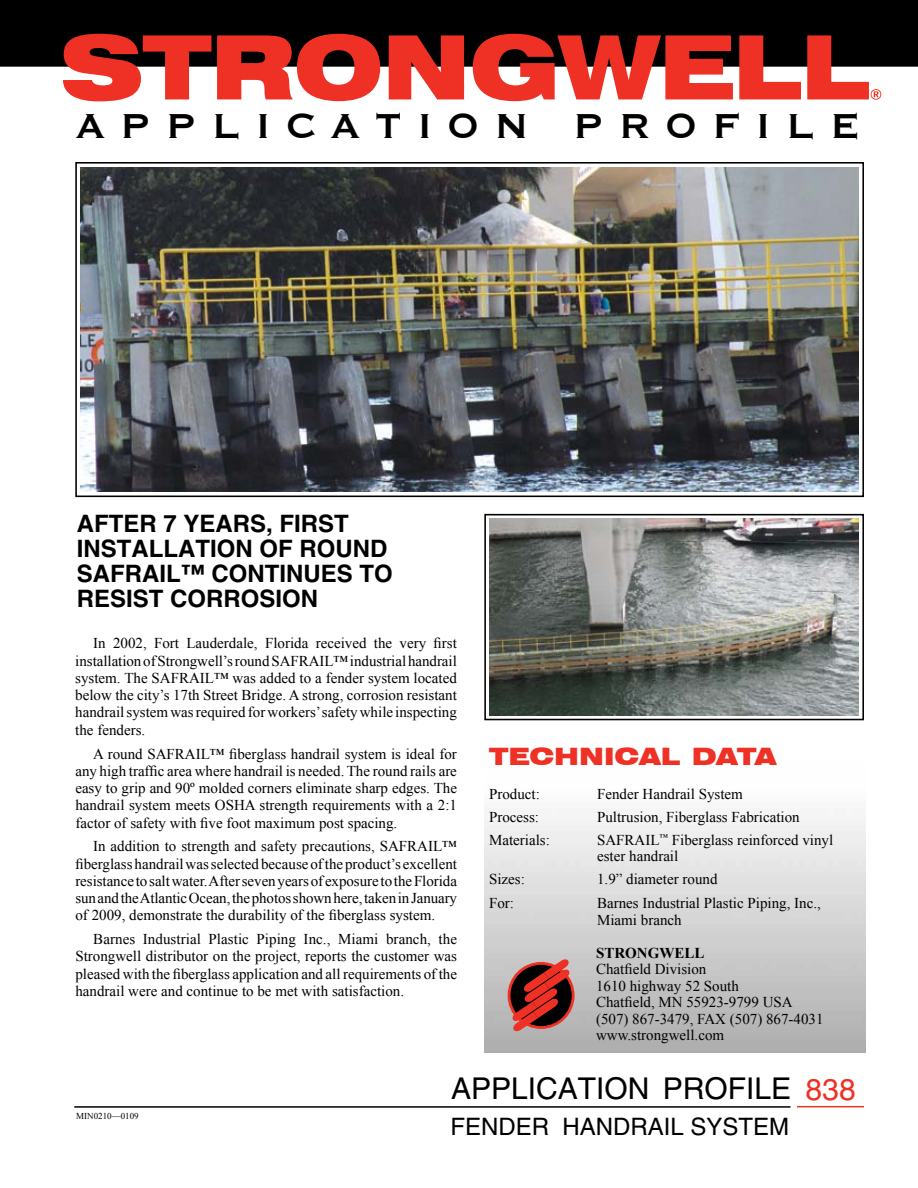
<style>
.page{position:relative;width:918px;height:1188px;background:#fff}
.page>*{position:absolute;margin:0;border:0;box-sizing:border-box;transform-origin:0 0}
.t1{font:700 45px "Copperplate Gothic BT";letter-spacing:.33em;color:#000}
.t2{font:30px "Helvetica";color:#000}
.t3{font:30px "Helvetica";color:#ee3124}
.t4{font:700 24px/24.8px "Helvetica";color:#000}
.t5{font:24px "Helvetica";color:#000}
.t6{font:900 expanded 24px "Swiss 721 BT";color:#ee3124}
.t7{font:15px/17.2px "Times New Roman";color:#000;text-align:justify}
.t8{font:700 15px "Times New Roman";color:#000}
.t9{font:9px "Times New Roman";color:#000}
</style>
<div class="page">
<div style="left:0;top:0;width:918px;height:67px;background:#000"></div>
<hr style="left:74px;top:1106px;width:717px;height:2px;background:#000">
<hr style="left:797px;top:1106px;width:67px;height:1px;background:#ee3124">
<svg style="left:63px;top:34px;width:148px;height:67px"></svg>
<svg style="left:217px;top:34px;width:163px;height:67px;background:#cf4b42"></svg>
<svg style="left:389px;top:35px;width:75px;height:64px;background:#d84036"></svg>
<svg style="left:473px;top:34px;width:260px;height:67px"></svg>
<svg style="left:739px;top:35px;width:62px;height:64px;background:#a74039"></svg>
<svg style="left:807px;top:35px;width:74px;height:65px"></svg>
<img style="left:484px;top:819px;width:381px;height:233px">
<svg style="left:510px;top:957px;width:62px;height:77px;background:#90413c"></svg>
<div style="left:75px;top:162px;width:789px;height:335px;border:2px solid #000"></div>
<img style="left:81px;top:167px;width:778px;height:325px">
<div style="left:484px;top:514px;width:380px;height:206px;border:2px solid #000"></div>
<img style="left:490px;top:518px;width:369px;height:198px">
<h1 class="t1" style="left:76px;top:101px;width:786px">APPLICATION PROFILE</h1>
<h3 class="t4" style="left:77px;top:511px;width:318px">AFTER 7 YEARS, FIRST<br>INSTALLATION OF ROUND<br>SAFRAIL™ CONTINUES TO<br>RESIST CORROSION</h3>
<p class="t7" style="left:75px;top:635px;width:383px;text-indent:18px">In 2002, Fort Lauderdale, Florida received the very first installationofStrongwell’sroundSAFRAIL™industrialhandrail system. The SAFRAIL™ was added to a fender system located below the city’s 17th Street Bridge. A strong, corrosion resistant handrailsystemwasrequired forworkers’safetywhile inspecting the fenders.</p>
<p class="t7" style="left:75px;top:745px;width:383px;text-indent:18px">A round SAFRAIL™ fiberglass handrail system is ideal for any high traffic area where handrail is needed. The round rails are easy to grip and 90º molded corners eliminate sharp edges. The handrail system meets OSHA strength requirements with a 2:1 factor of safety with five foot maximum post spacing.</p>
<p class="t7" style="left:75px;top:837px;width:383px;text-indent:18px">In addition to strength and safety precautions, SAFRAIL™ fiberglass handrailwasselected because ofthe product’s excellent resistance tosaltwater.Aftersevenyearsof exposure totheFlorida sunandtheAtlanticOcean,thephotosshownhere,takeninJanuary of 2009, demonstrate the durability of the fiberglass system.</p>
<p class="t7" style="left:75px;top:930px;width:383px;text-indent:18px">Barnes Industrial Plastic Piping Inc., Miami branch, the Strongwell distributor on the project, reports the customer was pleased with the fiberglass application and all requirements ofthe handrail were and continue to be met with satisfaction.</p>
<h3 class="t6" style="left:489px;top:741px;width:289px">TECHNICAL DATA</h3>
<p class="t7" style="left:489px;top:785px;width:52px">Product:</p>
<p class="t7" style="left:597px;top:785px;width:147px">Fender Handrail System</p>
<p class="t7" style="left:489px;top:808px;width:51px">Process:</p>
<p class="t7" style="left:597px;top:808px;width:204px">Pultrusion, Fiberglass Fabrication</p>
<p class="t7" style="left:489px;top:831px;width:62px">Materials:</p>
<p class="t7" style="left:597px;top:831px;width:238px;line-height:16.5px">SAFRAIL<sup>™</sup> Fiberglass reinforced vinyl ester handrail</p>
<p class="t7" style="left:489px;top:870px;width:37px">Sizes:</p>
<p class="t7" style="left:597px;top:870px;width:122px">1.9” diameter round</p>
<p class="t7" style="left:489px;top:894px;width:27px">For:</p>
<p class="t7" style="left:597px;top:894px;width:225px">Barnes Industrial Plastic Piping, Inc.,<br>Miami branch</p>
<p class="t8" style="left:596px;top:942px;width:110px">STRONGWELL</p>
<p class="t7" style="left:596px;top:961px;width:229px;line-height:16.5px;text-align:left">Chatfield Division<br>1610 highway 52 South<br>Chatfield, MN 55923-9799 USA (507) 867-3479, FAX (507) 867-4031 www.strongwell.com</p>
<p class="t9" style="left:76px;top:1110px;width:64px">MIN0210—0109</p>
<h2 class="t2" style="left:451px;top:1071px;width:341px">APPLICATION PROFILE</h2>
<h3 class="t5" style="left:451px;top:1112px;width:340px">FENDER HANDRAIL SYSTEM</h3>
<h2 class="t3" style="left:806px;top:1072px;width:52px">838</h2>
</div>
